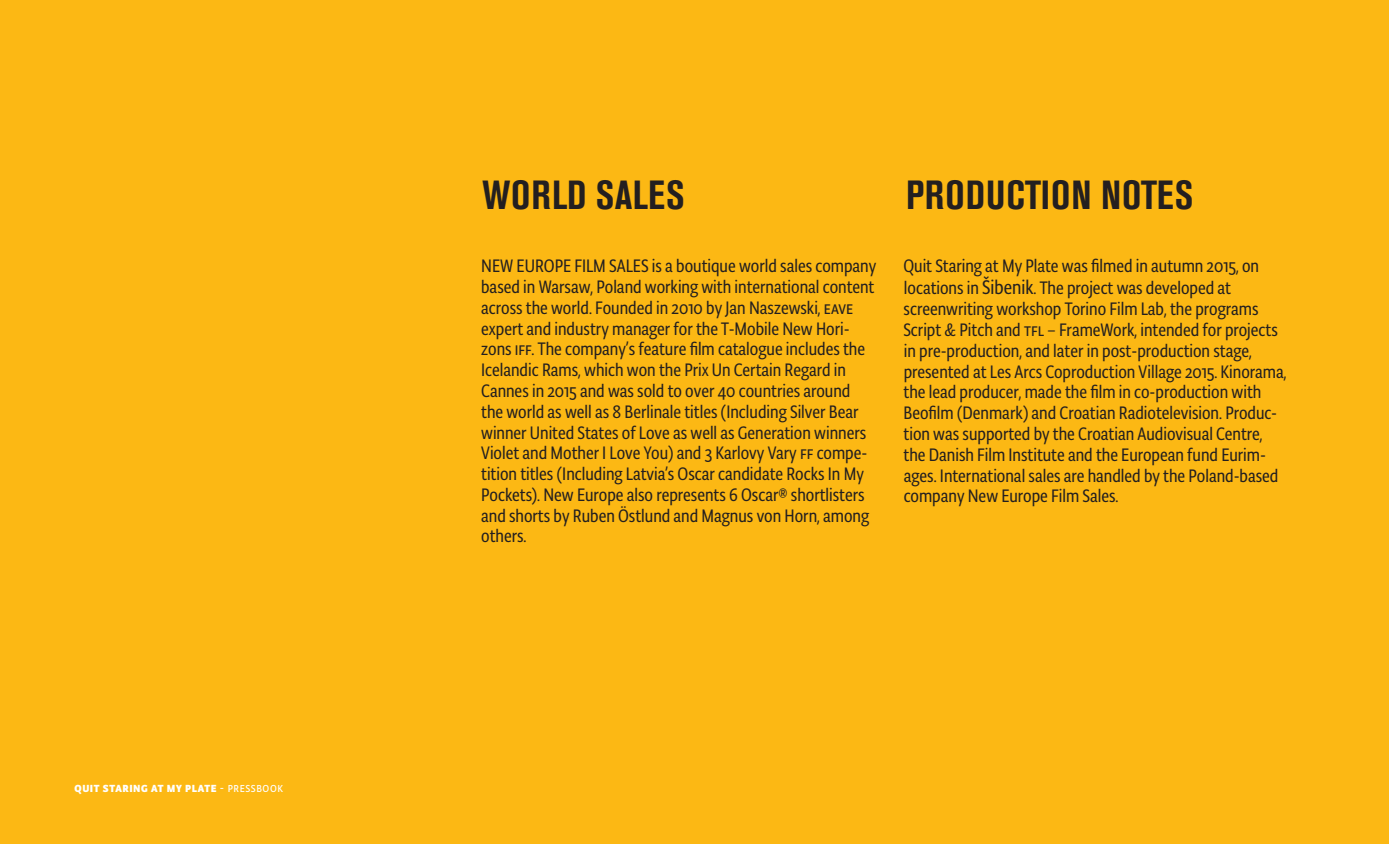
<style>
.page{position:relative;width:1389px;height:844px;background:#fff}
.page>*{position:absolute;margin:0;border:0;box-sizing:border-box;transform-origin:0 0}
.t1{font:700 condensed 40.25px "Akzidenz Grotesk BE";letter-spacing:.03em;color:#231f20}
.t2{font:19.25px/20.8px "Tynine Sans Cond Pro Normal";color:#231f20}
.t3{font:700 14px "Tynine Sans Cond Pro";letter-spacing:.04em;color:#fff}
.s1{font-family:"Tynine Sans Cond Pro Normal";font-weight:400}
.s2{font-size:21px}
</style>
<div class="page">
<div style="left:0;top:0;width:1389px;height:843px;background:#fcb814"></div>
<p class="t3" style="left:75px;top:778px;width:210px">quit staring at my plate <span class="s1">- pressbook</span></p>
<p class="t1" style="left:482px;top:171px;width:204px">WORLD SALES</p>
<p class="t1" style="left:906px;top:171px;width:289px">PRODUCTION NOTES</p>
<p class="t2" style="left:481px;top:255px;width:397px">NEW EUROPE FILM SALES is a boutique world sales company based in Warsaw, Poland working with international content across the world. Founded in 2010 by Jan Naszewski, eave expert and industry manager for the T-Mobile New Hori&shy;zons iff. The company’s feature film catalogue includes the Icelandic Rams, which won the Prix Un Certain Regard in Cannes in 2015 and was sold to over 40 countries around the world as well as 8 Berlinale titles (Including Silver Bear winner United States of Love as well as Generation winners Violet and Mother I Love You) and 3 Karlovy Vary ff compe&shy;tition titles (Including Latvia’s Oscar candidate Rocks In My Pockets). New Europe also represents 6 Oscar® shortlisters and shorts by Ruben Östlund and Magnus von Horn, among others.</p>
<p class="t2" style="left:903px;top:254px;width:357px;line-height:22.8px">Quit Staring at My Plate was filmed in autumn 2015, on locations in <span class="s2">Šibenik</span>. The project was developed at</p>
<p class="t2" style="left:903px;top:298px;width:385px">screenwriting workshop Torino Film Lab, the programs Script &amp; Pitch and tfl – FrameWork, intended for projects in pre-production, and later in post-production stage, presented at Les Arcs Coproduction Village 2015. Kinorama, the lead producer, made the film in co-production with Beofilm (Denmark) and Croatian Radiotelevision. Produc&shy;tion was supported by the Croatian Audiovisual Centre, the Danish Film Institute and the European fund Eurim&shy;ages. International sales are handled by the Poland-based company New Europe Film Sales.</p>
</div>
